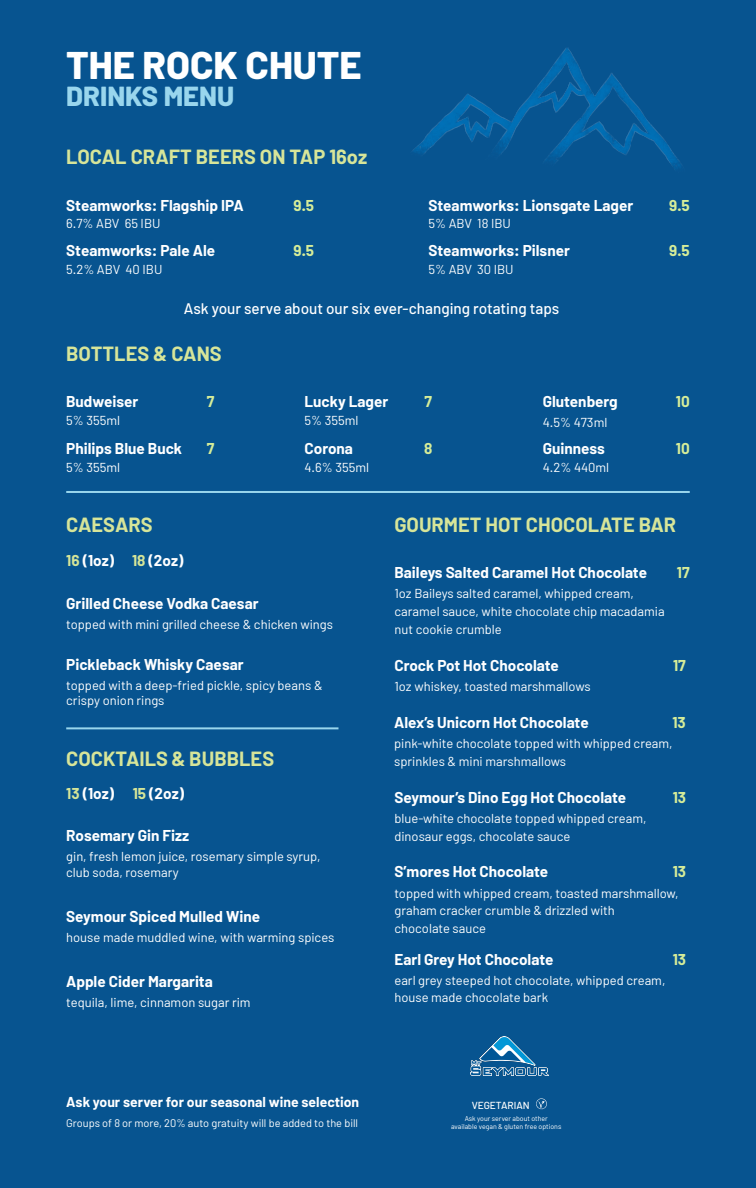
<style>
.page{position:relative;width:756px;height:1188px;background:#075490}
.page>*{position:absolute;margin:0;border:0;box-sizing:border-box;transform-origin:0 0}
.t1{font:800 38.5px "Barlow";color:#fff}
.t2{font:800 27.5px "Barlow";color:#99d6ed}
.t3{font:700 20.05px "Barlow";color:#d7e599}
.t4{font:700 15.3px "Barlow";color:#fff}
.t5{font:500 15.3px "Barlow";color:#fff}
.t6{font:700 15.3px "Barlow";color:#d6ed99}
.t7{font:700 14px "Barlow";color:#fff}
.t8{font:12.95px/17.7px "Barlow";color:#fff}
.t9{font:11px "Barlow";color:#fff}
.t10{font:500 10.2px "Barlow";letter-spacing:-.005em;color:#fff}
.t11{font:7px "Barlow";color:#fff}
.s1{color:#d5e598}
</style>
<div class="page">
<hr style="left:66px;top:491px;width:624px;height:2px;background:#99d6ed">
<hr style="left:66px;top:727px;width:273px;height:2px;background:#99d6ed">
<img style="left:412px;top:48px;width:269px;height:121px">
<img style="left:471px;top:1037px;width:77px;height:39px">
<svg style="left:536px;top:1098px;width:11px;height:11px"></svg>
<p class="t1" style="left:66px;top:41px;width:297px">THE ROCK CHUTE</p>
<p class="t2" style="left:66px;top:79px;width:170px">DRINKS MENU</p>
<p class="t3" style="left:66px;top:145px;width:303px">LOCAL CRAFT BEERS ON TAP 16oz</p>
<p class="t4" style="left:66px;top:196px;width:179px">Steamworks: Flagship IPA</p>
<p class="t8" style="left:66px;top:214px;width:96px">6.7% ABV 65 IBU</p>
<p class="t6" style="left:294px;top:196px;width:22px">9.5</p>
<p class="t4" style="left:428px;top:196px;width:206px">Steamworks: Lionsgate Lager</p>
<p class="t8" style="left:428px;top:214px;width:84px">5% ABV 18 IBU</p>
<p class="t6" style="left:669px;top:196px;width:22px">9.5</p>
<p class="t4" style="left:66px;top:241px;width:151px">Steamworks: Pale Ale</p>
<p class="t8" style="left:66px;top:260px;width:98px">5.2% ABV 40 IBU</p>
<p class="t6" style="left:294px;top:241px;width:22px">9.5</p>
<p class="t4" style="left:428px;top:241px;width:143px">Steamworks: Pilsner</p>
<p class="t8" style="left:428px;top:260px;width:87px">5% ABV 30 IBU</p>
<p class="t6" style="left:669px;top:241px;width:22px">9.5</p>
<p class="t5" style="left:184px;top:299px;width:377px">Ask your serve about our six ever-changing rotating taps</p>
<p class="t3" style="left:66px;top:341px;width:157px">BOTTLES &amp; CANS</p>
<p class="t4" style="left:66px;top:392px;width:74px">Budweiser</p>
<p class="t8" style="left:66px;top:411px;width:55px">5% 355ml</p>
<p class="t6" style="left:425px;top:392px;width:9px">7</p>
<p class="t4" style="left:543px;top:392px;width:76px">Glutenberg</p>
<p class="t8" style="left:543px;top:413px;width:66px">4.5% 473ml</p>
<p class="t6" style="left:207px;top:392px;width:9px">7</p>
<p class="t4" style="left:305px;top:392px;width:85px">Lucky Lager</p>
<p class="t8" style="left:305px;top:411px;width:55px">5% 355ml</p>
<p class="t6" style="left:676px;top:392px;width:15px">10</p>
<p class="t4" style="left:66px;top:439px;width:117px">Philips Blue Buck</p>
<p class="t8" style="left:66px;top:458px;width:55px">5% 355ml</p>
<p class="t6" style="left:207px;top:439px;width:9px">7</p>
<p class="t4" style="left:305px;top:439px;width:50px">Corona</p>
<p class="t8" style="left:305px;top:458px;width:66px">4.6% 355ml</p>
<p class="t6" style="left:424px;top:439px;width:10px">8</p>
<p class="t4" style="left:543px;top:439px;width:64px">Guinness</p>
<p class="t8" style="left:543px;top:458px;width:68px">4.2% 440ml</p>
<p class="t6" style="left:676px;top:439px;width:15px">10</p>
<p class="t3" style="left:66px;top:512px;width:88px">CAESARS</p>
<p class="t4" style="left:66px;top:551px;width:49px"><span class="s1">16</span> (1oz)</p>
<p class="t4" style="left:132px;top:551px;width:53px"><span class="s1">18</span> (2oz)</p>
<p class="t4" style="left:66px;top:594px;width:194px">Grilled Cheese Vodka Caesar</p>
<p class="t8" style="left:66px;top:616px;width:268px">topped with mini grilled cheese &amp; chicken wings</p>
<p class="t4" style="left:66px;top:655px;width:179px">Pickleback Whisky Caesar</p>
<p class="t8" style="left:66px;top:677px;width:258px;line-height:15.3px">topped with a deep-fried pickle, spicy beans &amp; crispy onion rings</p>
<p class="t3" style="left:66px;top:746px;width:209px">COCKTAILS &amp; BUBBLES</p>
<p class="t4" style="left:66px;top:784px;width:49px"><span class="s1">13</span> (1oz)</p>
<p class="t4" style="left:133px;top:784px;width:53px"><span class="s1">15</span> (2oz)</p>
<p class="t4" style="left:66px;top:826px;width:125px">Rosemary Gin Fizz</p>
<p class="t8" style="left:66px;top:849px;width:256px;line-height:15.3px">gin, fresh lemon juice, rosemary simple syrup, club soda, rosemary</p>
<p class="t4" style="left:66px;top:907px;width:195px">Seymour Spiced Mulled Wine</p>
<p class="t8" style="left:66px;top:928px;width:270px">house made muddled wine, with warming spices</p>
<p class="t4" style="left:66px;top:972px;width:148px">Apple Cider Margarita</p>
<p class="t8" style="left:66px;top:994px;width:186px">tequila, lime, cinnamon sugar rim</p>
<p class="t7" style="left:66px;top:1093px;width:295px">Ask your server for our seasonal wine selection</p>
<p class="t9" style="left:66px;top:1116px;width:293px">Groups of 8 or more, 20% auto gratuity will be added to the bill</p>
<p class="t3" style="left:394px;top:512px;width:283px">GOURMET HOT CHOCOLATE BAR</p>
<p class="t4" style="left:394px;top:563px;width:254px">Baileys Salted Caramel Hot Chocolate</p>
<p class="t8" style="left:394px;top:584px;width:272px">1oz Baileys salted caramel, whipped cream, caramel sauce, white chocolate chip macadamia nut cookie crumble</p>
<p class="t6" style="left:677px;top:563px;width:14px">17</p>
<p class="t4" style="left:394px;top:656px;width:166px">Crock Pot Hot Chocolate</p>
<p class="t8" style="left:394px;top:677px;width:198px">1oz whiskey, toasted marshmallows</p>
<p class="t6" style="left:673px;top:656px;width:14px">17</p>
<p class="t4" style="left:394px;top:713px;width:196px">Alex’s Unicorn Hot Chocolate</p>
<p class="t8" style="left:394px;top:735px;width:280px">pink-white chocolate topped with whipped cream, sprinkles &amp; mini marshmallows</p>
<p class="t6" style="left:672px;top:713px;width:15px">13</p>
<p class="t4" style="left:394px;top:788px;width:233px">Seymour’s Dino Egg Hot Chocolate</p>
<p class="t8" style="left:394px;top:809px;width:254px">blue-white chocolate topped whipped cream, dinosaur eggs, chocolate sauce</p>
<p class="t6" style="left:673px;top:788px;width:15px">13</p>
<p class="t4" style="left:394px;top:862px;width:155px">S’mores Hot Chocolate</p>
<p class="t8" style="left:394px;top:884px;width:286px">topped with whipped cream, toasted marshmallow, graham cracker crumble &amp; drizzled with</p>
<p class="t8" style="left:394px;top:919px;width:93px">chocolate sauce</p>
<p class="t6" style="left:673px;top:862px;width:15px">13</p>
<p class="t4" style="left:394px;top:950px;width:161px">Earl Grey Hot Chocolate</p>
<p class="t8" style="left:394px;top:971px;width:273px">earl grey steeped hot chocolate, whipped cream, house made chocolate bark</p>
<p class="t6" style="left:673px;top:950px;width:15px">13</p>
<p class="t10" style="left:472px;top:1099px;width:59px">VEGETARIAN</p>
<p class="t11" style="left:465px;top:1114px;width:85px">Ask your server about other</p>
<p class="t11" style="left:451px;top:1123px;width:112px">available vegan &amp; gluten free options</p>
</div>
